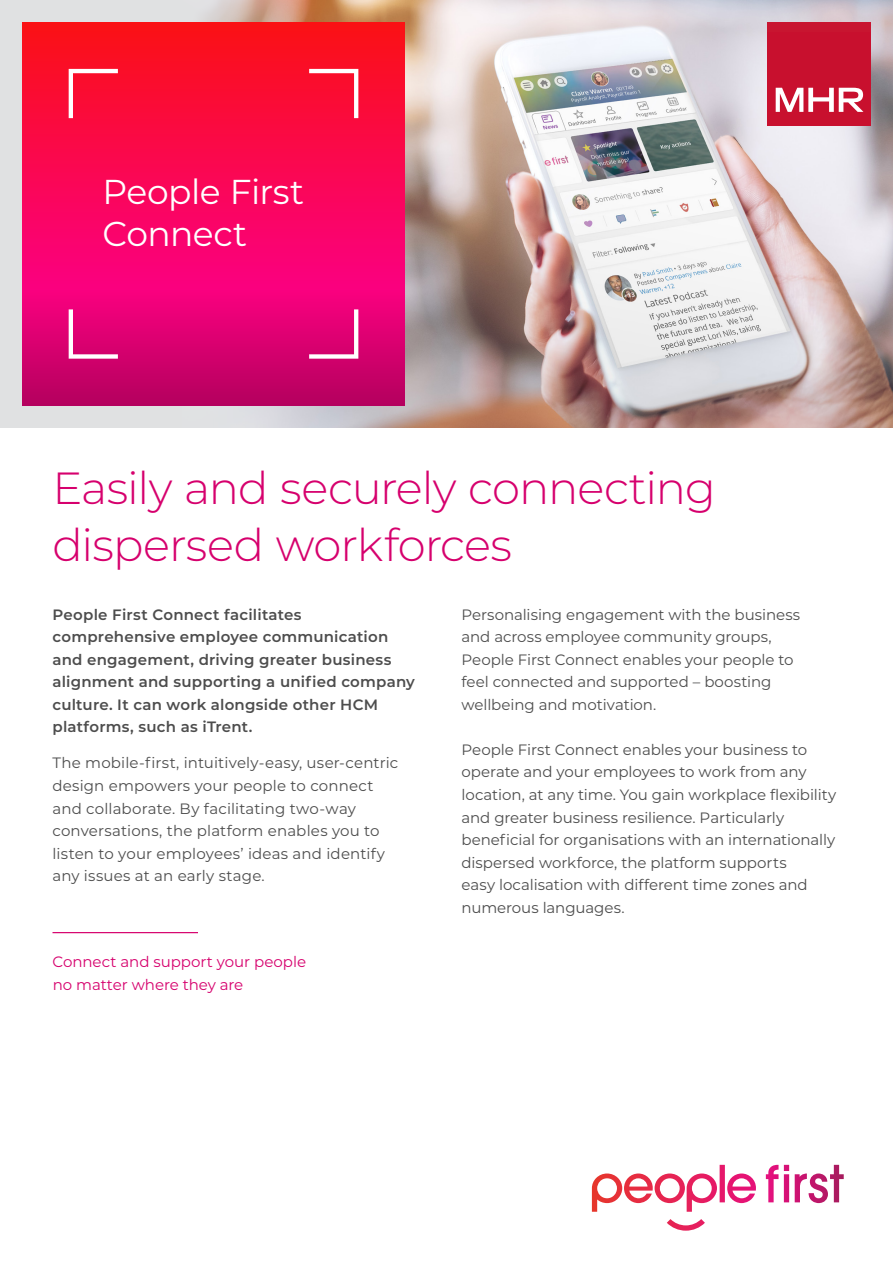
<style>
.page{position:relative;width:893px;height:1263px;background:#fff}
.page>*{position:absolute;margin:0;border:0;box-sizing:border-box;transform-origin:0 0}
.HEADER1{font:300 45px/57px "Montserrat";letter-spacing:-.02em;color:#d6006d}
.FC_Title_SIZE_2{font:34.5px/42px "Montserrat";letter-spacing:-.015em;color:#fff}
.BODY_COPY{font:15px/22.5px "Montserrat";color:#4d4d4d}
.SUB_HEAD{font:600 15px/22.5px "Montserrat";letter-spacing:.015em;color:#4d4d4d}
.BODY_COPY-2{font:15px/22.5px "Montserrat";letter-spacing:-.005em;color:#d6006d}
</style>
<div class="page">
<div style="left:0;top:0;width:893px;height:427px;background:#e0e1e2"></div>
<img style="left:182px;top:0;width:711px;height:427px">
<div style="left:767px;top:22px;width:103px;height:103px;background:#c8102e"></div>
<svg style="left:776px;top:88px;width:87px;height:24px"></svg>
<div style="left:767px;top:22px;width:103px;height:10px;background:#c81530"></div>
<hr style="left:52px;top:932px;width:146px;height:1px;background:#d6006d">
<svg style="left:592px;top:1165px;width:252px;height:66px"></svg>
<svg style="left:22px;top:22px;width:383px;height:383px;background:#ef0556"></svg>
<svg style="left:309px;top:309px;width:49px;height:50px;background:#e52889"></svg>
<svg style="left:69px;top:69px;width:49px;height:49px;background:#fa3353"></svg>
<svg style="left:309px;top:69px;width:49px;height:49px;background:#fa3253"></svg>
<svg style="left:69px;top:309px;width:49px;height:50px;background:#e52889"></svg>
<p class="FC_Title_SIZE_2" style="left:102px;top:170px;width:203px">People First<br>Connect</p>
<p class="HEADER1" style="left:52px;top:458px;width:665px">Easily and securely connecting dispersed workforces</p>
<p class="SUB_HEAD" style="left:52px;top:603px;width:364px">People First Connect facilitates comprehensive employee communication and engagement, driving greater business alignment and supporting a unified company culture. It can work alongside other HCM platforms, such as iTrent.</p>
<p class="BODY_COPY" style="left:52px;top:751px;width:347px">The mobile-first, intuitively-easy, user-centric design empowers your people to connect and collaborate. By facilitating two-way conversations, the platform enables you to listen to your employees’ ideas and identify any issues at an early stage.</p>
<p class="BODY_COPY" style="left:461px;top:603px;width:340px">Personalising engagement with the business and across employee community groups, People First Connect enables your people to feel connected and supported – boosting wellbeing and motivation.</p>
<p class="BODY_COPY" style="left:461px;top:738px;width:376px">People First Connect enables your business to operate and your employees to work from any location, at any time. You gain workplace flexibility and greater business resilience. Particularly beneficial for organisations with an internationally dispersed workforce, the platform supports<br>easy localisation with different time zones and numerous languages.</p>
<p class="BODY_COPY-2" style="left:52px;top:950px;width:255px">Connect and support your people no matter where they are</p>
</div>
